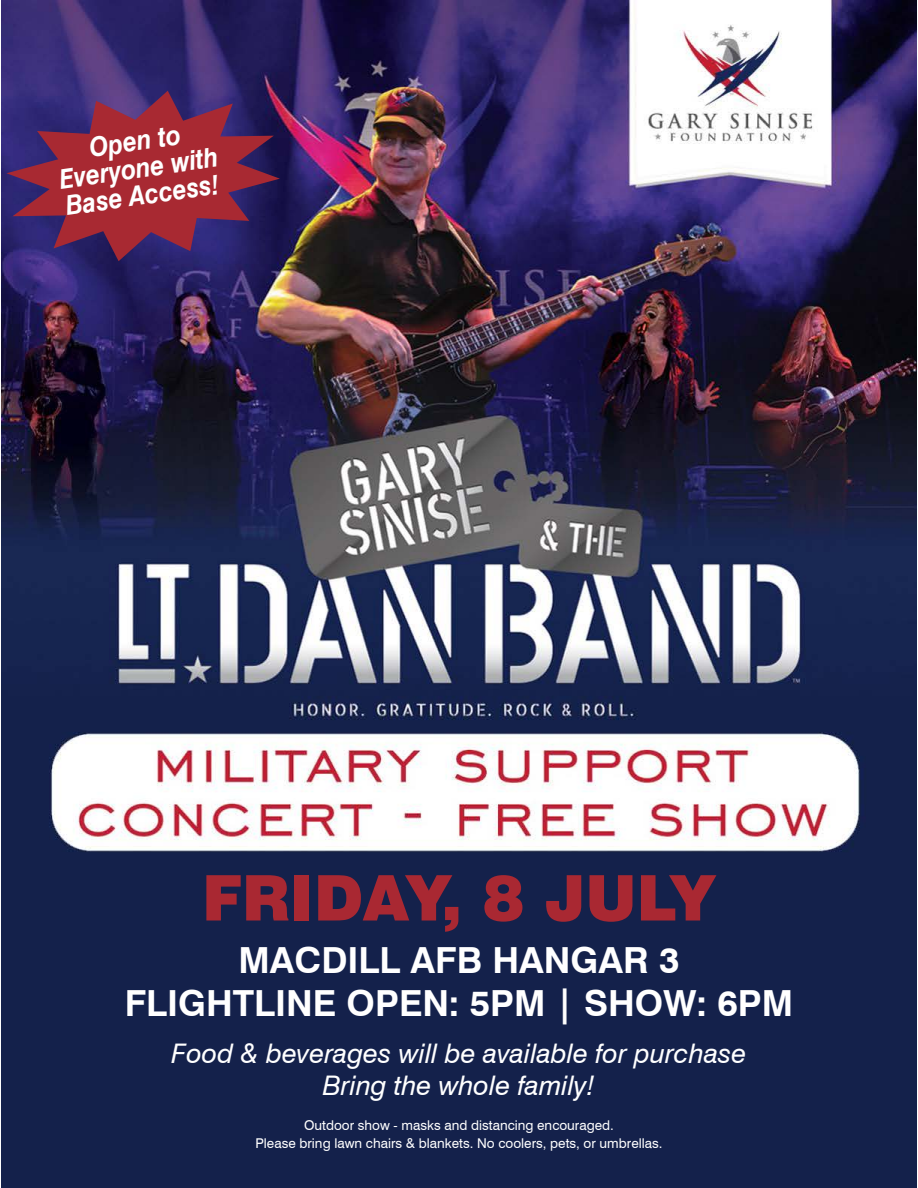
<style>
.page{position:relative;width:918px;height:1188px;background:#fff}
.page>*{position:absolute;margin:0;border:0;box-sizing:border-box;transform-origin:0 0}
.t1{font:900 63px "Swiss 721 BT";color:#a92832}
.t2{font:700 36px/43.2px "Swiss 721 BT";color:#fff;text-align:center}
.t3{font:italic 27px/32.4px "Swiss 721 BT";color:#fff;text-align:center}
.t4{font:italic 700 27px/27px "Swiss 721 BT";color:#fff;text-align:center;scale:.9 1}
.t5{font:13.5px/18px "Swiss 721 BT";color:#fff;text-align:center}
</style>
<div class="page">
<img style="left:2px;top:0;width:914px;height:1188px">
<svg style="left:6px;top:91px;width:274px;height:170px;background:#6e274e"></svg>
<h3 class="t4" style="left:54px;top:139px;width:179px;rotate:-8deg">Open to<br>Everyone with<br>Base Access!</h3>
<h1 class="t1" style="left:202px;top:860px;width:515px">FRIDAY, 8 JULY</h1>
<h2 class="t2" style="left:125px;top:938px;width:670px">MACDILL AFB HANGAR 3<br>FLIGHTLINE OPEN: 5PM | SHOW: 6PM</h2>
<h3 class="t3" style="left:171px;top:1037px;width:577px">Food &amp; beverages will be available for purchase<br>Bring the whole family!</h3>
<p class="t5" style="left:255px;top:1116px;width:409px">Outdoor show - masks and distancing encouraged.<br>Please bring lawn chairs &amp; blankets. No coolers, pets, or umbrellas.</p>
</div>
